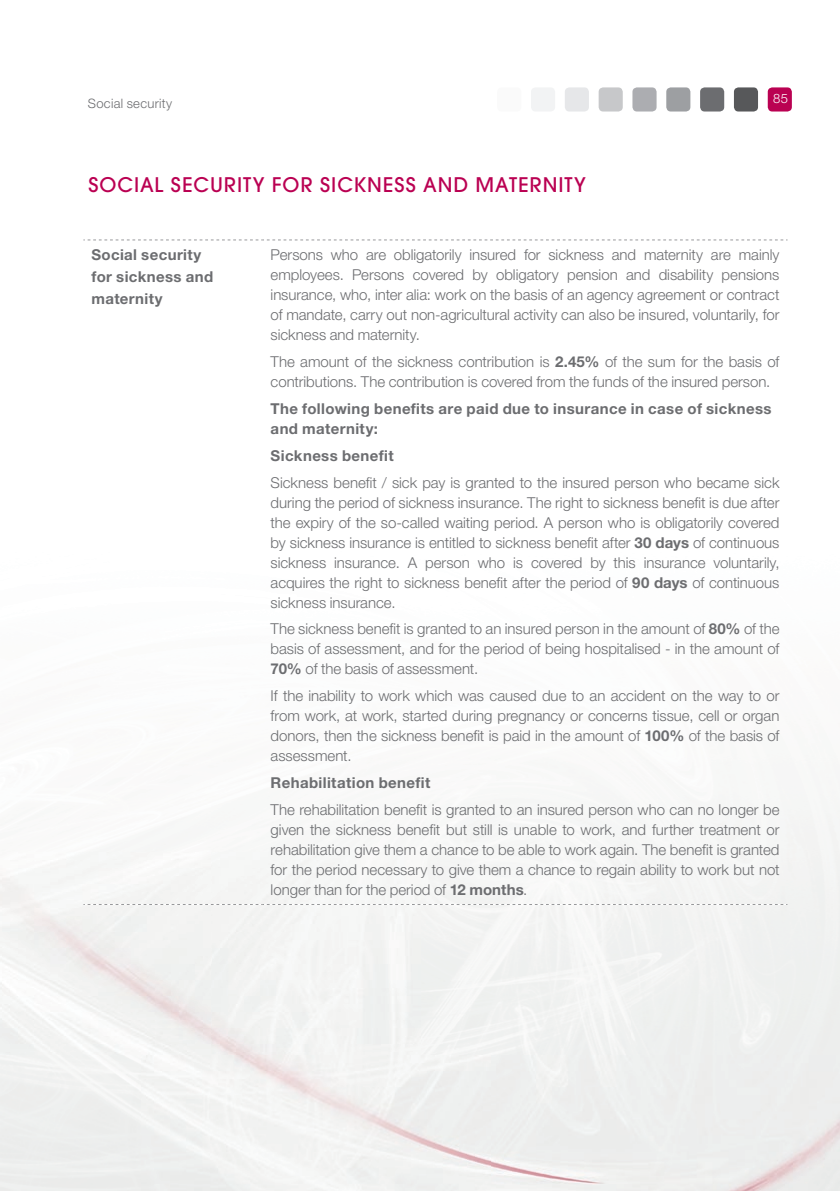
<style>
.page{position:relative;width:840px;height:1191px;background:#fff}
.page>*{position:absolute;margin:0;border:0;box-sizing:border-box;transform-origin:0 0}
.t1{font:20px "Avant Garde Gothic Md ITC";letter-spacing:.05em;color:#ba0152}
.t2{font:300 15px/20px "Helvetica Neue LT Pro";letter-spacing:-.005em;color:#6c6d70;text-align:justify}
.t3{font:700 15px/22px "Helvetica Neue LT Pro";letter-spacing:.025em;color:#6c6d70}
.t4{font:300 13px "Helvetica Neue LT Pro";letter-spacing:.02em;color:#6c6d70}
.t5{font:300 13px "Helvetica Neue LT Pro";color:#fff}
.s1{font-weight:700}
</style>
<div class="page">
<div style="left:767px;top:87px;width:24px;height:24px;background:#ba0152;border-radius:5px"></div>
<div style="left:733px;top:87px;width:24px;height:24px;background:#57585a;border-radius:5px"></div>
<div style="left:699px;top:87px;width:24px;height:24px;background:#6c6d70;border-radius:5px"></div>
<div style="left:666px;top:87px;width:24px;height:24px;background:#9d9fa2;border-radius:5px"></div>
<div style="left:632px;top:87px;width:24px;height:24px;background:#acadb1;border-radius:5px"></div>
<div style="left:598px;top:87px;width:24px;height:24px;background:#c7c8ca;border-radius:5px"></div>
<div style="left:564px;top:87px;width:24px;height:24px;background:#e6e7e9;border-radius:5px"></div>
<div style="left:530px;top:87px;width:24px;height:24px;background:#f2f3f4;border-radius:5px"></div>
<div style="left:497px;top:87px;width:24px;height:24px;background:#fafafa;border-radius:5px"></div>
<svg style="left:83px;top:240px;width:704px;height:1px"></svg>
<svg style="left:83px;top:904px;width:704px;height:1px"></svg>
<p class="t4" style="left:88px;top:96px;width:86px">Social security</p>
<h1 class="t1" style="left:88px;top:172px;width:499px">SOCIAL SECURITY FOR SICKNESS AND MATERNITY</h1>
<p class="t5" style="left:772px;top:90px;width:16px">85</p>
<p class="t3" style="left:91px;top:243px;width:123px">Social security for sickness and maternity</p>
<p class="t2" style="left:270px;top:245px;width:510px">Persons who are obligatorily insured for sickness and maternity are mainly employees. Persons covered by obligatory pension and disability pensions insurance, who, inter alia: work on the basis of an agency agreement or contract of mandate, carry out non-agricultural activity can also be insured, voluntarily, for sickness and maternity.</p>
<p class="t2" style="left:270px;top:351px;width:510px">The amount of the sickness contribution is <span class="s1">2.45%</span> of the sum for the basis of contributions. The contribution is covered from the funds of the insured person.</p>
<p class="t3" style="left:270px;top:398px;width:502px;line-height:20px">The following benefits are paid due to insurance in case of sickness and maternity:</p>
<p class="t3" style="left:270px;top:444px;width:124px">Sickness benefit</p>
<p class="t2" style="left:270px;top:472px;width:510px">Sickness benefit / sick pay is granted to the insured person who became sick during the period of sickness insurance. The right to sickness benefit is due after the expiry of the so-called waiting period. A person who is obligatorily covered by sickness insurance is entitled to sickness benefit after <span class="s1">30 days</span> of continuous sickness insurance. A person who is covered by this insurance voluntarily, acquires the right to sickness benefit after the period of <span class="s1">90 days</span> of continuous sickness insurance.</p>
<p class="t2" style="left:270px;top:619px;width:510px">The sickness benefit is granted to an insured person in the amount of <span class="s1">80%</span> of the basis of assessment, and for the period of being hospitalised - in the amount of <span class="s1">70%</span> of the basis of assessment.</p>
<p class="t2" style="left:270px;top:685px;width:510px">If the inability to work which was caused due to an accident on the way to or from work, at work, started during pregnancy or concerns tissue, cell or organ donors, then the sickness benefit is paid in the amount of <span class="s1">100%</span> of the basis of assessment.</p>
<p class="t3" style="left:270px;top:771px;width:161px">Rehabilitation benefit</p>
<p class="t2" style="left:270px;top:799px;width:510px">The rehabilitation benefit is granted to an insured person who can no longer be given the sickness benefit but still is unable to work, and further treatment or rehabilitation give them a chance to be able to work again. The benefit is granted for the period necessary to give them a chance to regain ability to work but not longer than for the period of <span class="s1">12 months</span>.</p>
</div>
